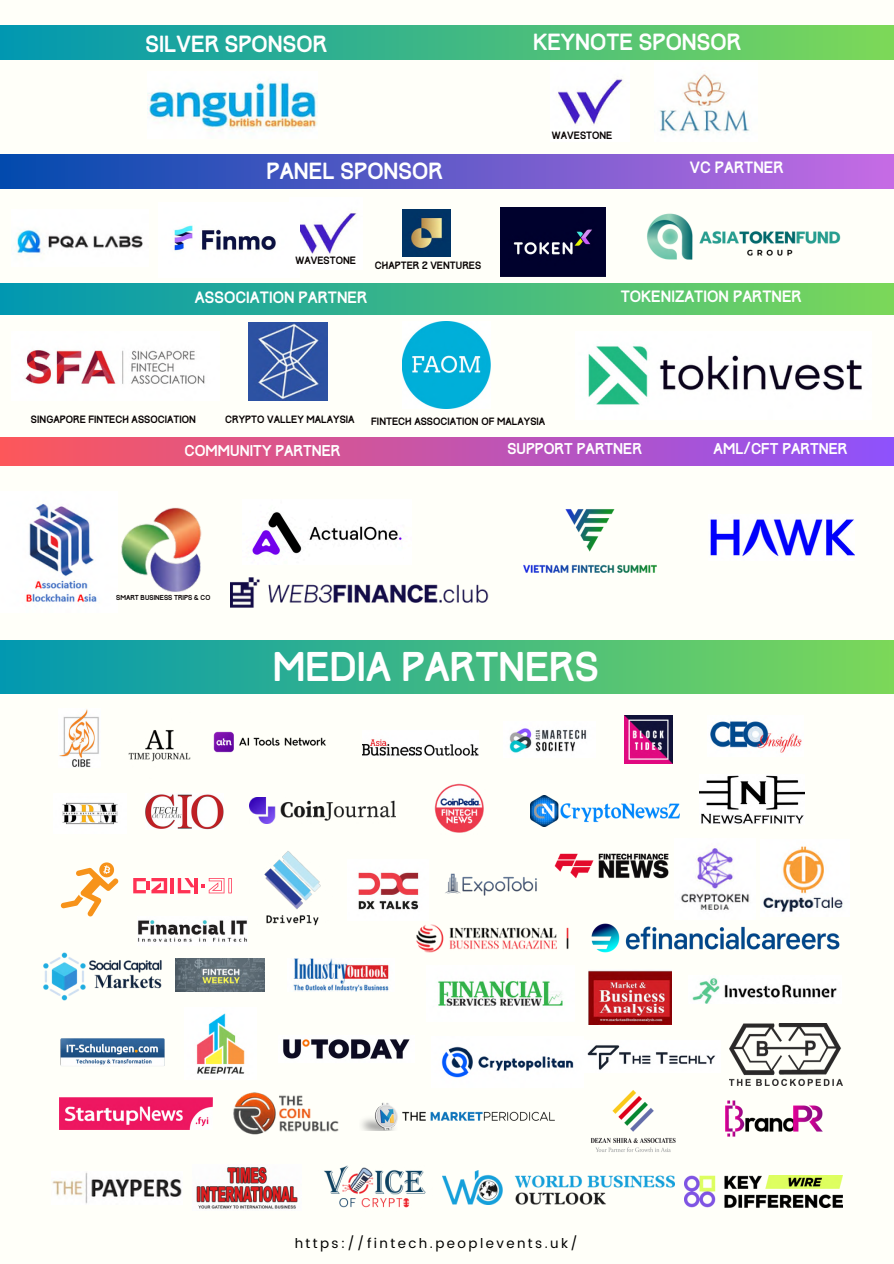
<style>
.page{position:relative;width:894px;height:1264px;background:#fff}
.page>*{position:absolute;margin:0;border:0;box-sizing:border-box;transform-origin:0 0}
.t1{font:36.3px "Track";color:#fff}
.t2{font:20.4px "Track";color:#fff}
.t3{font:14.4px "Track";color:#fff}
.t4{font:13.65px "Track";color:#fff}
.t5{font:13.5px "Poppins";letter-spacing:.18em;color:#000}
.t6{font:9.3px "Track";color:#070202}
.t7{font:6.3px "Track";color:#070202}
</style>
<div class="page">
<div style="left:0;top:0;width:893px;height:1263px;background:#fffff9"></div>
<div style="left:0;top:641px;width:893px;height:52px;background:linear-gradient(to right,#0298b1,#7cd859)"></div>
<img style="left:59px;top:709px;width:40px;height:59px">
<img style="left:128px;top:730px;width:63px;height:32px">
<img style="left:213px;top:731px;width:113px;height:22px">
<img style="left:509px;top:728px;width:78px;height:25px">
<img style="left:624px;top:715px;width:48px;height:48px">
<img style="left:62px;top:802px;width:56px;height:23px">
<img style="left:145px;top:794px;width:78px;height:35px">
<img style="left:710px;top:721px;width:92px;height:32px">
<img style="left:250px;top:797px;width:145px;height:26px">
<img style="left:434px;top:783px;width:50px;height:50px">
<img style="left:530px;top:795px;width:149px;height:32px">
<svg style="left:61px;top:862px;width:57px;height:54px"></svg>
<svg style="left:133px;top:878px;width:34px;height:15px"></svg>
<hr style="left:171px;top:878px;width:3px;height:15px;background:#ff3254">
<hr style="left:228px;top:878px;width:4px;height:15px;background:#ff627a">
<svg style="left:202px;top:878px;width:29px;height:15px"></svg>
<hr style="left:195px;top:878px;width:3px;height:15px;background:#ff3254">
<svg style="left:178px;top:878px;width:17px;height:15px"></svg>
<img style="left:264px;top:851px;width:57px;height:75px">
<img style="left:358px;top:872px;width:61px;height:38px">
<img style="left:362px;top:739px;width:116px;height:17px">
<img style="left:445px;top:873px;width:92px;height:23px">
<img style="left:554px;top:853px;width:115px;height:26px">
<img style="left:138px;top:920px;width:109px;height:22px">
<img style="left:176px;top:958px;width:89px;height:33px">
<img style="left:293px;top:958px;width:96px;height:33px">
<img style="left:416px;top:924px;width:153px;height:28px">
<img style="left:692px;top:978px;width:145px;height:25px">
<img style="left:60px;top:1038px;width:105px;height:28px">
<img style="left:196px;top:1013px;width:49px;height:61px">
<img style="left:283px;top:1039px;width:127px;height:20px">
<img style="left:441px;top:1046px;width:133px;height:32px">
<img style="left:588px;top:970px;width:83px;height:54px">
<img style="left:699px;top:775px;width:105px;height:49px">
<img style="left:60px;top:1097px;width:153px;height:32px">
<img style="left:233px;top:1092px;width:106px;height:43px">
<img style="left:361px;top:1102px;width:194px;height:28px">
<img style="left:587px;top:1045px;width:129px;height:25px">
<img style="left:52px;top:1172px;width:130px;height:32px">
<img style="left:196px;top:1167px;width:102px;height:42px">
<img style="left:324px;top:1165px;width:102px;height:43px">
<img style="left:442px;top:1170px;width:232px;height:34px">
<img style="left:590px;top:1090px;width:86px;height:62px">
<img style="left:763px;top:846px;width:80px;height:66px">
<img style="left:681px;top:848px;width:69px;height:62px">
<div style="left:0;top:26px;width:893px;height:34px;background:linear-gradient(to right,#0197b1,#7dd858)"></div>
<img style="left:26px;top:504px;width:71px;height:98px">
<div style="left:0;top:438px;width:893px;height:27px;background:linear-gradient(to right,#fd575a,#8e52fc)"></div>
<img style="left:252px;top:512px;width:150px;height:43px">
<div style="left:0;top:283px;width:893px;height:32px;background:linear-gradient(to right,#0197b1,#7bd759)"></div>
<img style="left:248px;top:322px;width:79px;height:79px">
<div style="left:0;top:155px;width:893px;height:33px;background:linear-gradient(to right,#014aad,#c66be5)"></div>
<img style="left:558px;top:79px;width:65px;height:46px">
<img style="left:300px;top:213px;width:57px;height:41px">
<img style="left:174px;top:225px;width:102px;height:26px">
<img style="left:16px;top:230px;width:127px;height:24px">
<img style="left:402px;top:321px;width:88px;height:88px">
<img style="left:523px;top:509px;width:133px;height:64px">
<img style="left:588px;top:346px;width:274px;height:59px">
<img style="left:710px;top:519px;width:144px;height:38px">
<img style="left:25px;top:350px;width:180px;height:34px">
<img style="left:402px;top:209px;width:48px;height:47px">
<img style="left:659px;top:74px;width:91px;height:59px">
<img style="left:500px;top:207px;width:105px;height:70px">
<img style="left:725px;top:1081px;width:118px;height:56px">
<img style="left:729px;top:1023px;width:112px;height:62px">
<img style="left:44px;top:952px;width:118px;height:49px">
<img style="left:231px;top:577px;width:257px;height:31px">
<img style="left:121px;top:507px;width:81px;height:85px">
<img style="left:438px;top:981px;width:125px;height:25px">
<img style="left:684px;top:1175px;width:157px;height:32px">
<img style="left:147px;top:81px;width:170px;height:50px">
<img style="left:647px;top:213px;width:194px;height:47px">
<img style="left:591px;top:923px;width:249px;height:30px">
<h4 class="t2" style="left:145px;top:36px;width:183px">SILVER SPONSOR</h4>
<h2 class="t2" style="left:266px;top:164px;width:178px">PANEL SPONSOR</h2>
<p class="t6" style="left:295px;top:257px;width:62px">WAVESTONE</p>
<p class="t6" style="left:375px;top:262px;width:108px">CHAPTER 2 VENTURES</p>
<h5 class="t3" style="left:195px;top:292px;width:174px">ASSOCIATION PARTNER</h5>
<p class="t2" style="left:533px;top:35px;width:209px">KEYNOTE SPONSOR</p>
<h4 class="t6" style="left:551px;top:132px;width:62px">WAVESTONE</h4>
<h3 class="t3" style="left:689px;top:162px;width:95px">VC PARTNER</h3>
<p class="t3" style="left:620px;top:291px;width:182px">TOKENIZATION PARTNER</p>
<h5 class="t6" style="left:31px;top:416px;width:166px">SINGAPORE FINTECH ASSOCIATION</h5>
<p class="t6" style="left:225px;top:416px;width:131px">CRYPTO VALLEY MALAYSIA</p>
<p class="t4" style="left:184px;top:445px;width:157px">COMMUNITY PARTNER</p>
<p class="t6" style="left:371px;top:417px;width:175px">FINTECH ASSOCIATION OF MALAYSIA</p>
<p class="t4" style="left:507px;top:443px;width:136px">SUPPORT PARTNER</p>
<p class="t7" style="left:116px;top:595px;width:96px">SMART BUSINESS TRIPS &amp; CO</p>
<h2 class="t1" style="left:273px;top:654px;width:327px">MEDIA PARTNERS</h2>
<h5 class="t4" style="left:713px;top:443px;width:135px">AML/CFT PARTNER</h5>
<h2 class="t5" style="left:294px;top:1235px;width:284px">https://fintech.peoplevents.uk/</h2>
</div>
